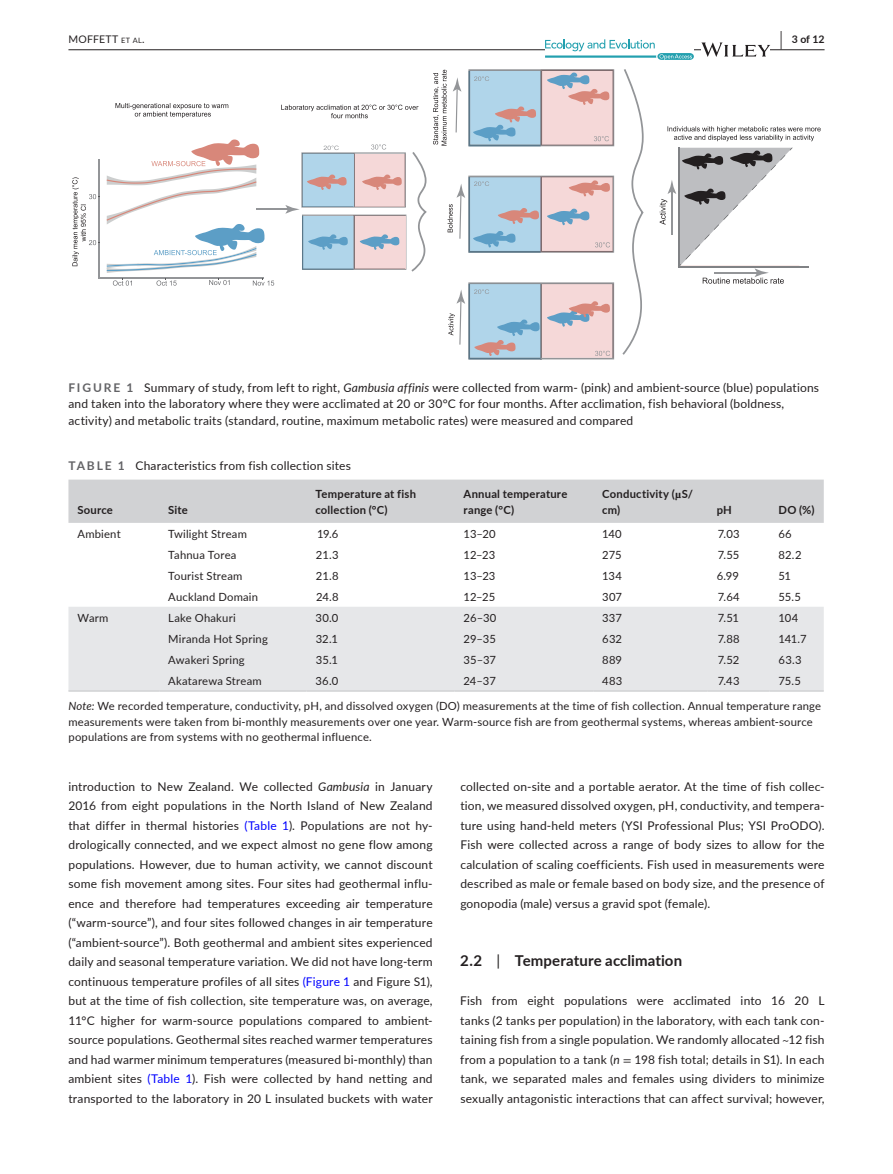
<style>
.page{position:relative;width:893px;height:1174px;background:#fff}
.page>*{position:absolute;margin:0;border:0;box-sizing:border-box;transform-origin:0 0}
.t1{font:700 15px "Lato";letter-spacing:.005em;color:#231f20}
.t2{font:12px/19.5px "Lato";letter-spacing:.015em;color:#231f20;text-align:justify}
.t3{font:11.25px/15.8px "Lato";letter-spacing:.015em;color:#231f20}
.t4{font:700 11.25px/15.8px "Lato";letter-spacing:.02em;color:#231f20}
.t5{font:10.5px "Lato";letter-spacing:.02em;color:#231f20}
.t6{font:700 10.5px "Lato";color:#231f20}
.s1{font-size:7.35px}
.s2{font-size:19.5px}
.s3{font-weight:700;color:#636366}
.s4{font-style:italic}
.s5{font-family:"STIX"}
.s6{color:#00f}
.s7{font-weight:400}
</style>
<div class="page">
<hr style="left:68px;top:49px;width:756px;height:1px;background:#231f20">
<svg style="left:545px;top:39px;width:149px;height:21px"></svg>
<svg style="left:701px;top:42px;width:69px;height:15px"></svg>
<hr style="left:99px;top:159px;width:1px;height:119px;background:#939598">
<hr style="left:99px;top:278px;width:165px;height:1px;background:#939598">
<svg style="left:72px;top:177px;width:27px;height:89px"></svg>
<svg style="left:115px;top:103px;width:113px;height:15px"></svg>
<svg style="left:281px;top:105px;width:138px;height:13px"></svg>
<svg style="left:107px;top:139px;width:167px;height:147px"></svg>
<hr style="left:256px;top:209px;width:34px;height:1px;background:#939598">
<svg style="left:433px;top:70px;width:14px;height:76px"></svg>
<svg style="left:453px;top:77px;width:8px;height:55px"></svg>
<svg style="left:448px;top:176px;width:166px;height:77px;background:#caccd6"></svg>
<svg style="left:448px;top:282px;width:166px;height:77px;background:#cacdd6"></svg>
<svg style="left:468px;top:69px;width:146px;height:78px;background:#c5c8d2"></svg>
<svg style="left:622px;top:69px;width:22px;height:286px"></svg>
<svg style="left:667px;top:126px;width:154px;height:15px"></svg>
<svg style="left:660px;top:147px;width:132px;height:137px"></svg>
<svg style="left:285px;top:144px;width:142px;height:128px"></svg>
<hr style="left:678px;top:148px;width:1px;height:119px;background:#808285">
<hr style="left:678px;top:266px;width:130px;height:1px;background:#808285">
<div style="left:68px;top:479px;width:756px;height:44px;background:#d1d2d4"></div>
<div style="left:68px;top:607px;width:756px;height:84px;background:#e6e7e9"></div>
<hr style="left:68px;top:690px;width:91px;height:2px;background:#d1d2d4">
<hr style="left:159px;top:690px;width:147px;height:2px;background:#d1d2d4">
<hr style="left:306px;top:690px;width:149px;height:2px;background:#d1d2d4">
<hr style="left:455px;top:690px;width:138px;height:2px;background:#d1d2d4">
<hr style="left:593px;top:690px;width:115px;height:2px;background:#d1d2d4">
<hr style="left:708px;top:690px;width:61px;height:2px;background:#d1d2d4">
<hr style="left:770px;top:690px;width:54px;height:2px;background:#d1d2d4">
<p class="t5" style="left:68px;top:31px;width:78px">MOFFETT <span class="s1">et al</span>.</p>
<p class="t6" style="left:780px;top:31px;width:46px"><span class="s2">|</span> 3 of 12</p>
<p class="t2" style="left:68px;top:378px;width:752px;line-height:16.5px;text-align:left"><span class="s3">FIGURE 1</span> Summary of study, from left to right, <span class="s4">Gambusia affinis</span> were collected from warm- (pink) and ambient-source (blue) populations and taken into the laboratory where they were acclimated at 20 or 30°C for four months. After acclimation, fish behavioral (boldness, activity) and metabolic traits (standard, routine, maximum metabolic rates) were measured and compared</p>
<p class="t2" style="left:68px;top:455px;width:284px"><span class="s3">TABLE 1</span> Characteristics from fish collection sites</p>
<p class="t4" style="left:77px;top:501px;width:37px">Source</p>
<p class="t4" style="left:168px;top:501px;width:21px">Site</p>
<p class="t4" style="left:315px;top:485px;width:102px">Temperature at fish collection (°C)</p>
<p class="t4" style="left:464px;top:485px;width:105px">Annual temperature range (°C)</p>
<p class="t4" style="left:602px;top:485px;width:92px">Conductivity (<span class="s5">µ</span>S/ cm)</p>
<p class="t4" style="left:717px;top:501px;width:17px">pH</p>
<p class="t4" style="left:779px;top:501px;width:38px">DO (%)</p>
<p class="t3" style="left:77px;top:525px;width:45px">Ambient</p>
<p class="t3" style="left:168px;top:525px;width:80px">Twilight Stream</p>
<p class="t3" style="left:317px;top:525px;width:23px">19.6</p>
<p class="t3" style="left:464px;top:525px;width:33px">13–20</p>
<p class="t3" style="left:602px;top:525px;width:21px">140</p>
<p class="t3" style="left:718px;top:525px;width:23px">7.03</p>
<p class="t3" style="left:779px;top:525px;width:15px">66</p>
<p class="t3" style="left:168px;top:546px;width:70px">Tahnua Torea</p>
<p class="t3" style="left:316px;top:546px;width:24px">21.3</p>
<p class="t3" style="left:464px;top:546px;width:33px">12–23</p>
<p class="t3" style="left:602px;top:546px;width:21px">275</p>
<p class="t3" style="left:718px;top:546px;width:23px">7.55</p>
<p class="t3" style="left:779px;top:546px;width:24px">82.2</p>
<p class="t3" style="left:168px;top:567px;width:76px">Tourist Stream</p>
<p class="t3" style="left:316px;top:567px;width:24px">21.8</p>
<p class="t3" style="left:464px;top:567px;width:33px">13–23</p>
<p class="t3" style="left:602px;top:567px;width:21px">134</p>
<p class="t3" style="left:717px;top:567px;width:24px">6.99</p>
<p class="t3" style="left:779px;top:567px;width:14px">51</p>
<p class="t3" style="left:168px;top:588px;width:91px">Auckland Domain</p>
<p class="t3" style="left:316px;top:588px;width:24px">24.8</p>
<p class="t3" style="left:464px;top:588px;width:33px">12–25</p>
<p class="t3" style="left:602px;top:588px;width:21px">307</p>
<p class="t3" style="left:718px;top:588px;width:24px">7.64</p>
<p class="t3" style="left:779px;top:588px;width:24px">55.5</p>
<p class="t3" style="left:77px;top:609px;width:32px">Warm</p>
<p class="t3" style="left:168px;top:609px;width:69px">Lake Ohakuri</p>
<p class="t3" style="left:315px;top:609px;width:25px">30.0</p>
<p class="t3" style="left:464px;top:609px;width:34px">26–30</p>
<p class="t3" style="left:602px;top:609px;width:21px">337</p>
<p class="t3" style="left:718px;top:609px;width:23px">7.51</p>
<p class="t3" style="left:779px;top:609px;width:21px">104</p>
<p class="t3" style="left:168px;top:630px;width:101px">Miranda Hot Spring</p>
<p class="t3" style="left:316px;top:630px;width:24px">32.1</p>
<p class="t3" style="left:464px;top:630px;width:34px">29–35</p>
<p class="t3" style="left:602px;top:630px;width:21px">632</p>
<p class="t3" style="left:718px;top:630px;width:23px">7.88</p>
<p class="t3" style="left:779px;top:630px;width:30px">141.7</p>
<p class="t3" style="left:168px;top:651px;width:78px">Awakeri Spring</p>
<p class="t3" style="left:316px;top:651px;width:24px">35.1</p>
<p class="t3" style="left:464px;top:651px;width:34px">35–37</p>
<p class="t3" style="left:602px;top:651px;width:21px">889</p>
<p class="t3" style="left:718px;top:651px;width:23px">7.52</p>
<p class="t3" style="left:779px;top:651px;width:25px">63.3</p>
<p class="t3" style="left:168px;top:672px;width:95px">Akatarewa Stream</p>
<p class="t3" style="left:316px;top:672px;width:24px">36.0</p>
<p class="t3" style="left:464px;top:672px;width:34px">24–37</p>
<p class="t3" style="left:602px;top:672px;width:22px">483</p>
<p class="t3" style="left:718px;top:672px;width:23px">7.43</p>
<p class="t3" style="left:779px;top:672px;width:24px">75.5</p>
<p class="t3" style="left:68px;top:697px;width:754px"><span class="s4">Note:</span> We recorded temperature, conductivity, pH, and dissolved oxygen (DO) measurements at the time of fish collection. Annual temperature range measurements were taken from bi-monthly measurements over one year. Warm-source fish are from geothermal systems, whereas ambient-source populations are from systems with no geothermal influence.</p>
<p class="t2" style="left:68px;top:776px;width:366px">introduction to New Zealand. We collected <span class="s4">Gambusia</span> in January 2016 from eight populations in the North Island of New Zealand that differ in thermal histories <span class="s6">(Table 1</span>). Populations are not hy&shy;drologically connected, and we expect almost no gene flow among populations. However, due to human activity, we cannot discount some fish movement among sites. Four sites had geothermal influ&shy;ence and therefore had temperatures exceeding air temperature (“warm-source”), and four sites followed changes in air temperature (“ambient-source”). Both geothermal and ambient sites experienced daily and seasonal temperature variation. We did not have long-term continuous temperature profiles of all sites <span class="s6">(Figure 1</span> and Figure S1), but at the time of fish collection, site temperature was, on average, 11°C higher for warm-source populations compared to ambient&shy;source populations. Geothermal sites reached warmer temperatures and had warmer minimum temperatures (measured bi-monthly) than ambient sites <span class="s6">(Table 1</span>). Fish were collected by hand netting and transported to the laboratory in 20 L insulated buckets with water</p>
<p class="t2" style="left:460px;top:776px;width:366px">collected on-site and a portable aerator. At the time of fish collec&shy;tion, we measured dissolved oxygen, pH, conductivity, and tempera&shy;ture using hand-held meters (YSI Professional Plus; YSI ProODO).<br>Fish were collected across a range of body sizes to allow for the calculation of scaling coefficients. Fish used in measurements were described as male or female based on body size, and the presence of gonopodia (male) versus a gravid spot (female).</p>
<p class="t1" style="left:460px;top:950px;width:223px">2.2 <span class="s7">|</span> Temperature acclimation</p>
<p class="t2" style="left:460px;top:990px;width:366px">Fish from eight populations were acclimated into 16 20 L tanks (2 tanks per population) in the laboratory, with each tank con&shy;taining fish from a single population. We randomly allocated <span class="s5">~</span>12 fish from a population to a tank (<span class="s4">n</span> <span class="s5">=</span> 198 fish total; details in S1). In each tank, we separated males and females using dividers to minimize sexually antagonistic interactions that can affect survival; however,</p>
</div>
